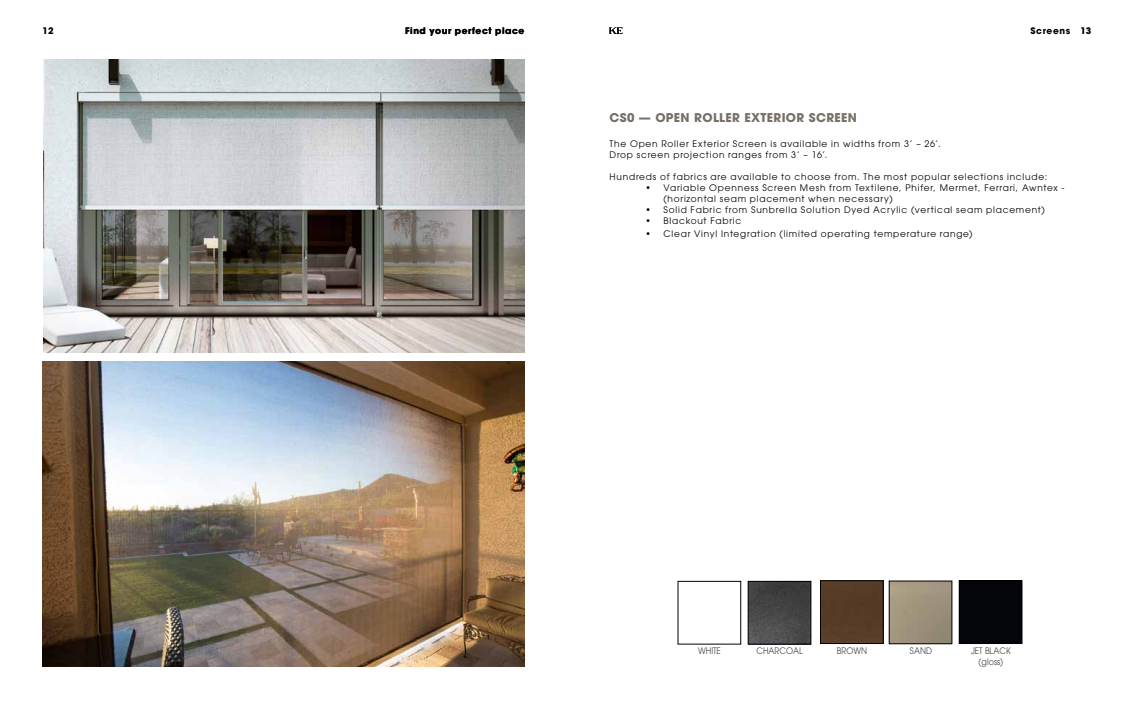
<style>
.page{position:relative;width:1134px;height:709px;background:#fff}
.page>*{position:absolute;margin:0;border:0;box-sizing:border-box;transform-origin:0 0}
.t1{font:700 12px "ITC Avant Garde Pro";letter-spacing:.03em;color:#776f66}
.t2{font:9px/11px "ITC Avant Garde Pro";letter-spacing:.085em;color:#000}
.t3{font:9px/10.8px "ITC Avant Garde Pro";color:#4a4a49;text-align:center;scale:.9 1}
.t4{font:700 9px "ITC Avant Garde Pro";letter-spacing:.065em;color:#000}
</style>
<div class="page">
<img style="left:43px;top:60px;width:481px;height:293px">
<img style="left:43px;top:361px;width:481px;height:305px">
<img style="left:750px;top:583px;width:59px;height:59px">
<div style="left:748px;top:581px;width:63px;height:63px;border:1px solid #000"></div>
<div style="left:889px;top:581px;width:63px;height:63px;border:1px solid #000"></div>
<div style="left:822px;top:582px;width:59px;height:59px;background:#563b26"></div>
<div style="left:820px;top:580px;width:63px;height:63px;border:1px solid #000"></div>
<div style="left:961px;top:582px;width:59px;height:59px;background:#04050a"></div>
<div style="left:959px;top:580px;width:63px;height:63px;border:1px solid #000"></div>
<svg style="left:609px;top:27px;width:13px;height:7px"></svg>
<p class="t4" style="left:43px;top:25px;width:13px">12</p>
<p class="t4" style="left:405px;top:25px;width:121px">Find your perfect place</p>
<p class="t4" style="left:1030px;top:25px;width:62px">Screens 13</p>
<h1 class="t1" style="left:609px;top:110px;width:249px">CS0 — OPEN ROLLER EXTERIOR SCREEN</h1>
<p class="t2" style="left:609px;top:138px;width:333px">The Open Roller Exterior Screen is available in widths from 3’ – 26’.<br>Drop screen projection ranges from 3’ – 16’.</p>
<p class="t2" style="left:609px;top:171px;width:439px">Hundreds of fabrics are available to choose from. The most popular selections include:</p>
<p class="t2" style="left:663px;top:182px;width:402px;text-indent:-18px">• Variable Openness Screen Mesh from Textilene, Phifer, Mermet, Ferrari, Awntex - (horizontal seam placement when necessary)</p>
<p class="t2" style="left:645px;top:204px;width:401px">• Solid Fabric from Sunbrella Solution Dyed Acrylic (vertical seam placement)</p>
<p class="t2" style="left:645px;top:215px;width:97px">• Blackout Fabric</p>
<p class="t2" style="left:645px;top:227px;width:328px">• Clear Vinyl Integration (limited operating temperature range)</p>
<p class="t3" style="left:698px;top:645px;width:27px">WHITE</p>
<p class="t3" style="left:756px;top:645px;width:53px">CHARCOAL</p>
<p class="t3" style="left:837px;top:645px;width:35px">BROWN</p>
<p class="t3" style="left:910px;top:645px;width:26px">SAND</p>
<p class="t3" style="left:971px;top:645px;width:46px">JET BLACK (gloss)</p>
</div>
